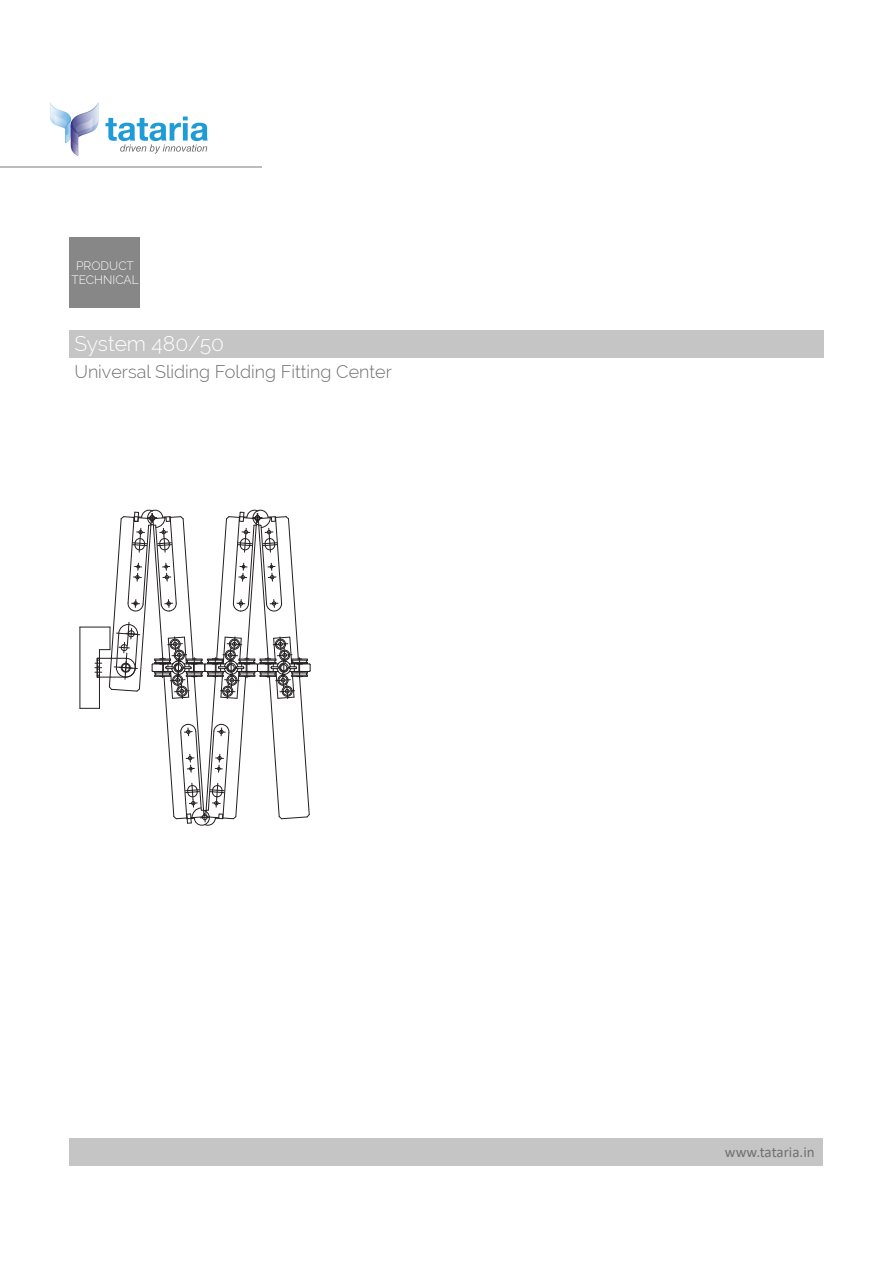
<style>
.page{position:relative;width:893px;height:1263px;background:#fff}
.page>*{position:absolute;margin:0;border:0;box-sizing:border-box;transform-origin:0 0}
.t1{font:300 21px "Raleway";color:#fff}
.t2{font:300 18px "Raleway";color:#707070}
.t3{font:15px "Calibri";color:#707070}
.t4{font:300 12px/14.4px "Raleway";color:#fff;text-align:center}
</style>
<div class="page">
<div style="left:70px;top:330px;width:754px;height:28px;background:#c6c5c5"></div>
<div style="left:70px;top:1138px;width:753px;height:28px;background:#c6c5c5"></div>
<svg style="left:50px;top:102px;width:48px;height:54px"></svg>
<svg style="left:105px;top:116px;width:103px;height:38px"></svg>
<hr style="left:0;top:167px;width:262px;height:1px;background:#babcbe">
<div style="left:70px;top:238px;width:70px;height:70px;background:#888787"></div>
<svg style="left:80px;top:510px;width:231px;height:316px"></svg>
<p class="t4" style="left:71px;top:258px;width:69px">PRODUCT<br>TECHNICAL</p>
<p class="t1" style="left:74px;top:332px;width:151px">System 480/50</p>
<p class="t2" style="left:74px;top:361px;width:319px">Universal Sliding Folding Fitting Center</p>
<p class="t3" style="left:725px;top:1142px;width:91px">www.tataria.in</p>
</div>
